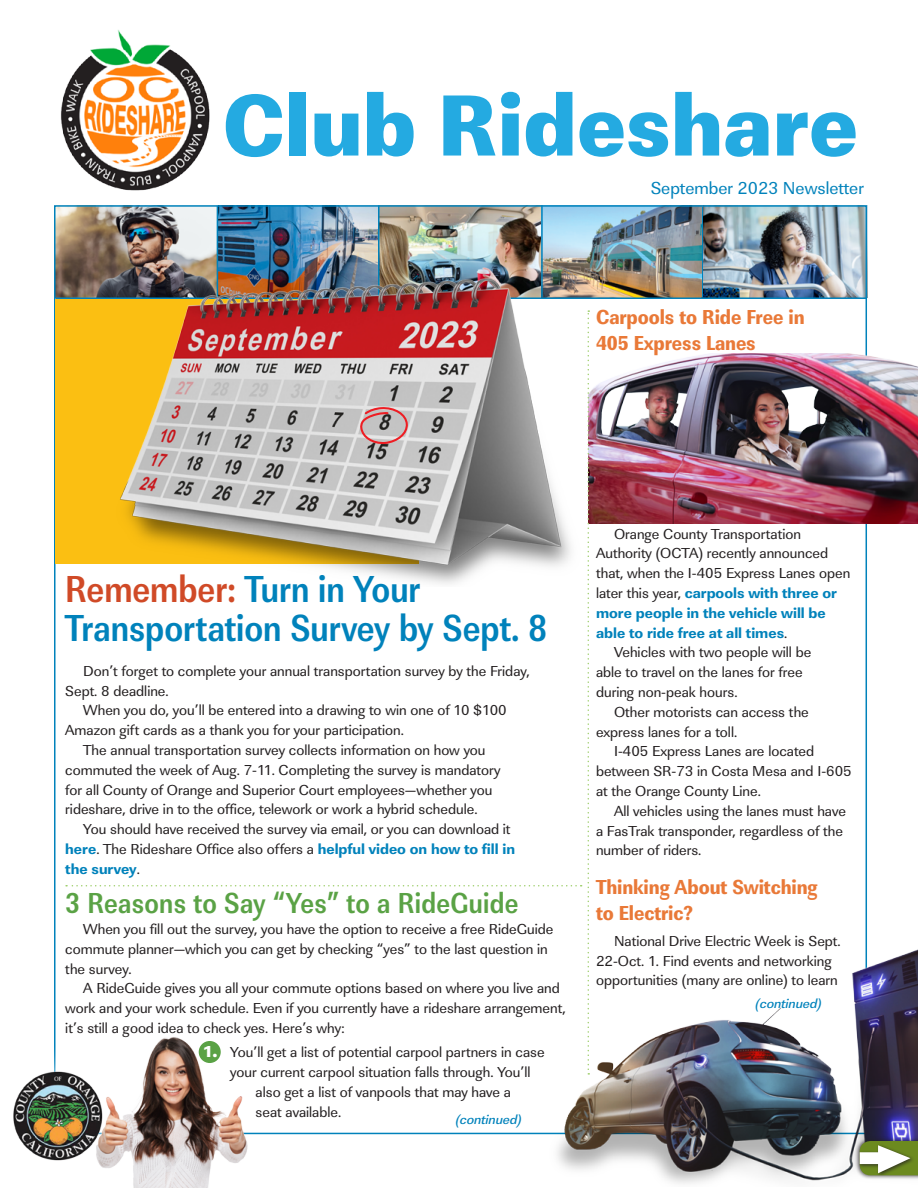
<style>
.page{position:relative;width:918px;height:1188px;background:#fff}
.page>*{position:absolute;margin:0;border:0;box-sizing:border-box;transform-origin:0 0}
.t1{font:90px "URW Linear T Ultr Bold Narr";color:#24aae1}
.t2{font:39px/39px "URW Linear T Bold Narr";color:#0082bb;scale:.9 1}
.t3{font:30px "URW Linear T Bold Narr";letter-spacing:.01em;color:#5aa245;scale:.9 1}
.t4{font:21px/25.5px "URW Linear T Extr Bold Extr Narr";letter-spacing:-.005em;color:#e97938}
.t5{font:18px "URW Linear T";color:#0082bb}
.t6{font:15px/19.8px "URW Linear T";color:#231f20}
.t7{font:700 15px/19.8px "URW Linear T Extr";color:#0082bb}
.t8{font:13.5px "URW Linear T Medi Obli";color:#0082bb}
.s1{color:#d04a27}
.s2{font-family:"URW Linear T Extr";font-weight:700;color:#0082bb}
.s3{font-family:"URW Linear T";font-weight:400;color:#231f20}
.s4{font-family:"URW Linear T Ultr";font-weight:700;font-size:16.5px;color:#fff}
</style>
<div class="page">
<img style="left:60px;top:30px;width:150px;height:161px">
<img style="left:218px;top:208px;width:646px;height:89px">
<img style="left:57px;top:208px;width:160px;height:89px">
<img style="left:380px;top:208px;width:161px;height:66px">
<img style="left:543px;top:208px;width:159px;height:89px">
<hr style="left:378px;top:205px;width:2px;height:92px;background:#0082bb">
<hr style="left:541px;top:205px;width:2px;height:92px;background:#0082bb">
<hr style="left:702px;top:207px;width:2px;height:90px;background:#0082bb">
<hr style="left:217px;top:206px;width:1px;height:91px;background:#0082bb">
<hr style="left:55px;top:297px;width:812px;height:2px;background:#0082bb">
<img style="left:13px;top:1059px;width:79px;height:102px">
<div style="left:56px;top:299px;width:363px;height:264px;background:#fbbf12"></div>
<img style="left:609px;top:353px;width:309px;height:170px">
<img style="left:540px;top:930px;width:378px;height:254px">
<img style="left:92px;top:1037px;width:158px;height:151px">
<img style="left:83px;top:274px;width:526px;height:311px">
<svg style="left:358px;top:405px;width:52px;height:41px;background:#c6a8a9"></svg>
<svg style="left:588px;top:310px;width:1px;height:765px"></svg>
<div style="left:855px;top:1136px;width:63px;height:44px;background:#231f20;opacity:.75"></div>
<svg style="left:860px;top:1141px;width:58px;height:34px"></svg>
<svg style="left:66px;top:885px;width:516px;height:1px"></svg>
<h1 class="t1" style="left:223px;top:70px;width:637px">Club Rideshare</h1>
<p class="t5" style="left:651px;top:178px;width:215px">September 2023 Newsletter</p>
<h3 class="t4" style="left:596px;top:305px;width:210px">Carpools to Ride Free in<br>405 Express Lanes</h3>
<h2 class="t2" style="left:65px;top:570px;width:537px"><span class="s1">Remember:</span> Turn in Your<br>Transportation Survey by Sept. 8</h2>
<p class="t6" style="left:83px;top:661px;width:448px">Don’t forget to complete your annual transportation survey by the Friday,</p>
<p class="t6" style="left:65px;top:681px;width:105px">Sept. 8 deadline.</p>
<p class="t6" style="left:83px;top:701px;width:425px">When you do, you’ll be entered into a drawing to win one of 10 $100</p>
<p class="t6" style="left:65px;top:720px;width:340px">Amazon gift cards as a thank you for your participation.</p>
<p class="t6" style="left:83px;top:740px;width:404px">The annual transportation survey collects information on how you</p>
<p class="t6" style="left:65px;top:760px;width:437px">commuted the week of Aug. 7-11. Completing the survey is mandatory</p>
<p class="t6" style="left:65px;top:780px;width:429px">for all County of Orange and Superior Court employees—whether you</p>
<p class="t6" style="left:65px;top:800px;width:414px">rideshare, drive in to the office, telework or work a hybrid schedule.</p>
<p class="t6" style="left:83px;top:819px;width:429px">You should have received the survey via email, or you can download it</p>
<p class="t6" style="left:65px;top:839px;width:451px"><span class="s2">here</span>. The Rideshare Office also offers a <span class="s2">helpful video on how to fill in</span></p>
<p class="t7" style="left:65px;top:859px;width:76px">the survey<span class="s3">.</span></p>
<h3 class="t3" style="left:65px;top:885px;width:505px">3 Reasons to Say “Yes” to a RideGuide</h3>
<p class="t6" style="left:65px;top:919px;width:490px;text-indent:18px">When you fill out the survey, you have the option to receive a free RideGuide commute planner—which you can get by checking “yes” to the last question in the survey.</p>
<p class="t6" style="left:65px;top:979px;width:502px;text-indent:18px">A RideGuide gives you all your commute options based on where you live and work and your work schedule. Even if you currently have a rideshare arrangement, it’s still a good idea to check yes. Here’s why:</p>
<p class="t6" style="left:203px;top:1043px;width:343px"><span class="s4">1.</span> You’ll get a list of potential carpool partners in case</p>
<p class="t6" style="left:230px;top:1062px;width:302px">your current carpool situation falls through. You’ll</p>
<p class="t6" style="left:256px;top:1082px;width:257px">also get a list of vanpools that may have a</p>
<p class="t6" style="left:256px;top:1102px;width:87px">seat available.</p>
<p class="t8" style="left:456px;top:1112px;width:67px">(continued)</p>
<p class="t6" style="left:596px;top:524px;width:256px;text-indent:18px">Orange County Transportation<br>Authority (OCTA) recently announced that, when the I-405 Express Lanes open</p>
<p class="t7" style="left:596px;top:583px;width:242px"><span class="s3">later this year,</span> carpools with three or more people in the vehicle will be able to ride free at all times<span class="s3">.</span></p>
<p class="t6" style="left:596px;top:643px;width:217px;text-indent:18px">Vehicles with two people will be able to travel on the lanes for free during non-peak hours.</p>
<p class="t6" style="left:596px;top:702px;width:214px;text-indent:18px">Other motorists can access the express lanes for a toll.</p>
<p class="t6" style="left:596px;top:742px;width:257px;text-indent:18px">I-405 Express Lanes are located between SR-73 in Costa Mesa and I-605 at the Orange County Line.</p>
<p class="t6" style="left:596px;top:801px;width:251px;text-indent:18px">All vehicles using the lanes must have a FasTrak transponder, regardless of the number of riders.</p>
<h3 class="t4" style="left:596px;top:875px;width:223px">Thinking About Switching to Electric?</h3>
<p class="t6" style="left:596px;top:931px;width:246px;text-indent:18px">National Drive Electric Week is Sept.<br>22-Oct. 1. Find events and networking opportunities (many are online) to learn</p>
<p class="t8" style="left:756px;top:995px;width:67px">(continued)</p>
</div>
